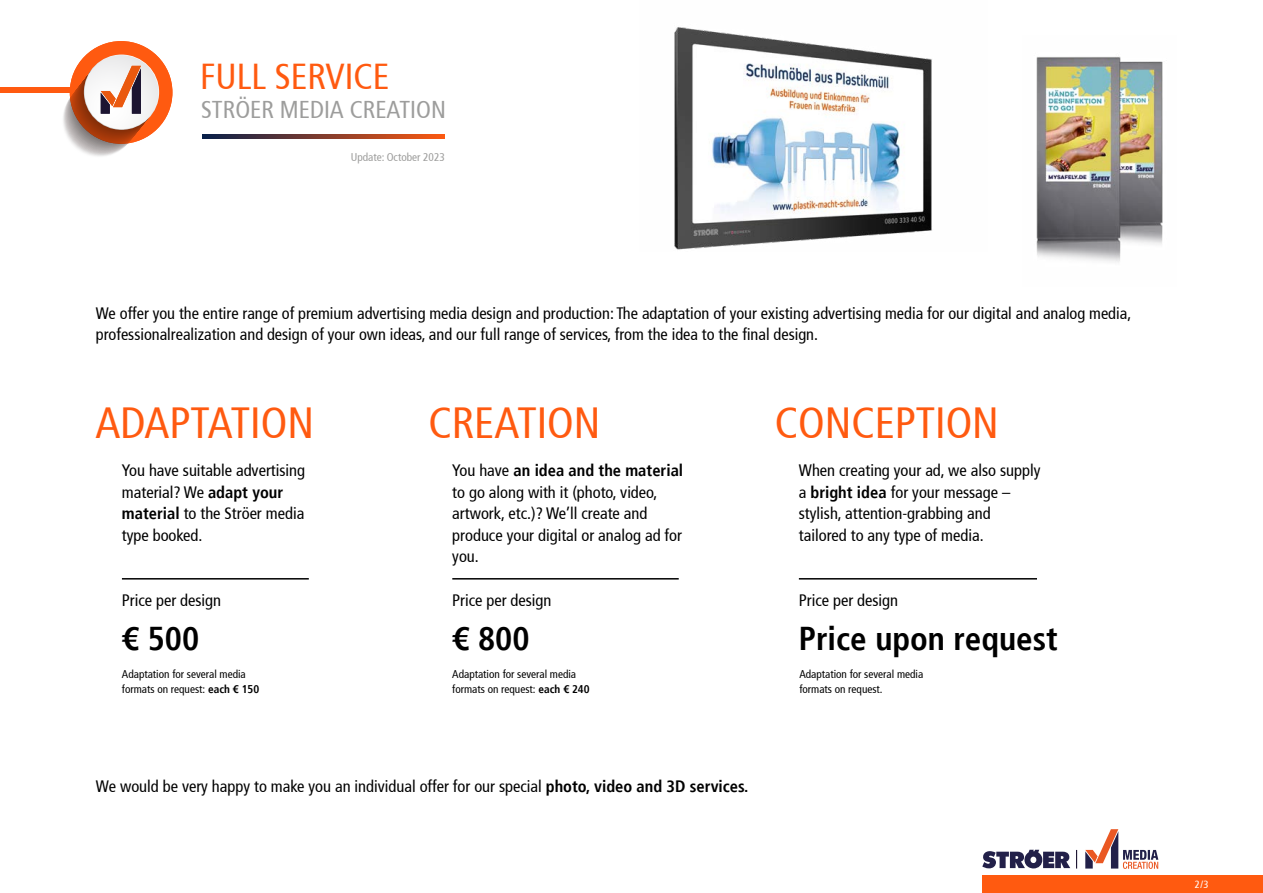
<style>
.page{position:relative;width:1263px;height:893px;background:#fff}
.page>*{position:absolute;margin:0;border:0;box-sizing:border-box;transform-origin:0 0}
.t1{font:condensed 43.5px "Stroeer Frutiger";color:#ff5a10}
.t2{font:condensed 36px "Stroeer Frutiger";color:#ff5a10}
.t3{font:700 condensed 33px "Stroeer Frutiger";color:#000}
.t4{font:condensed 24.3px "Stroeer Frutiger";color:#9d9d9c}
.t5{font:condensed 16.5px/21.5px "Stroeer Frutiger";color:#000}
.t6{font:condensed 11.25px/15.6px "Stroeer Frutiger";color:#000}
.t7{font:condensed 11.25px "Stroeer Frutiger";color:#9d9d9c}
.t8{font:condensed 10.5px "Stroeer Frutiger";color:#fff}
.s1{font-weight:700}
</style>
<div class="page">
<div style="left:982px;top:876px;width:281px;height:17px;background:#ff5a10"></div>
<svg style="left:1085px;top:829px;width:73px;height:40px"></svg>
<svg style="left:1076px;top:850px;width:1px;height:18px"></svg>
<svg style="left:982px;top:850px;width:88px;height:18px"></svg>
<div style="left:0;top:87px;width:72px;height:5px;background:#ff5a10"></div>
<svg style="left:70px;top:41px;width:102px;height:103px;fill:#ff5a10"></svg>
<svg style="left:84px;top:55px;width:75px;height:75px"></svg>
<div style="left:85px;top:55px;width:73px;height:74px;background:#f4f4f4;border-radius:37px"></div>
<svg style="left:100px;top:66px;width:48px;height:51px"></svg>
<svg style="left:203px;top:135px;width:242px;height:3px"></svg>
<hr style="left:122px;top:578px;width:187px;height:2px;background:#000">
<hr style="left:452px;top:578px;width:227px;height:2px;background:#000">
<hr style="left:799px;top:578px;width:238px;height:2px;background:#000">
<img style="left:674px;top:27px;width:258px;height:223px">
<img style="left:1036px;top:56px;width:127px;height:207px">
<h2 class="t2" style="left:200px;top:55px;width:191px">FULL SERVICE</h2>
<h3 class="t4" style="left:201px;top:96px;width:246px">STRÖER MEDIA CREATION</h3>
<p class="t7" style="left:351px;top:151px;width:96px">Update: October 2023</p>
<p class="t5" style="left:96px;top:303px;width:1037px">We offer you the entire range of premium advertising media design and production: The adaptation of your existing advertising media for our digital and analog media, professionalrealization and design of your own ideas, and our full range of services, from the idea to the final design.</p>
<h1 class="t1" style="left:95px;top:398px;width:220px">ADAPTATION</h1>
<h1 class="t1" style="left:428px;top:398px;width:174px">CREATION</h1>
<h1 class="t1" style="left:775px;top:398px;width:226px">CONCEPTION</h1>
<p class="t5" style="left:122px;top:460px;width:185px">You have suitable advertising material? We <span class="s1">adapt your material</span> to the Ströer media type booked.</p>
<p class="t5" style="left:452px;top:460px;width:232px">You have <span class="s1">an idea and the material </span>to go along with it (photo, video, artwork, etc.)? We’ll create and produce your digital or analog ad for you.</p>
<p class="t5" style="left:799px;top:460px;width:243px">When creating your ad, we also supply a <span class="s1">bright idea</span> for your message – stylish, attention-grabbing and tailored to any type of media.</p>
<p class="t5" style="left:122px;top:589px;width:101px">Price per design</p>
<p class="t5" style="left:452px;top:589px;width:101px">Price per design</p>
<p class="t5" style="left:799px;top:589px;width:101px">Price per design</p>
<h3 class="t3" style="left:122px;top:619px;width:79px">€ 500</h3>
<h3 class="t3" style="left:452px;top:619px;width:79px">€ 800</h3>
<h3 class="t3" style="left:799px;top:619px;width:260px">Price upon request</h3>
<p class="t6" style="left:122px;top:666px;width:139px">Adaptation for several media formats on request: <span class="s1">each € 150</span></p>
<p class="t6" style="left:452px;top:666px;width:139px">Adaptation for several media formats on request: <span class="s1">each € 240</span></p>
<p class="t6" style="left:799px;top:666px;width:125px">Adaptation for several media formats on request.</p>
<p class="t5" style="left:96px;top:775px;width:654px">We would be very happy to make you an individual offer for our special <span class="s1">photo, video and 3D services.</span></p>
<p class="t8" style="left:1195px;top:878px;width:15px">2/3</p>
</div>
